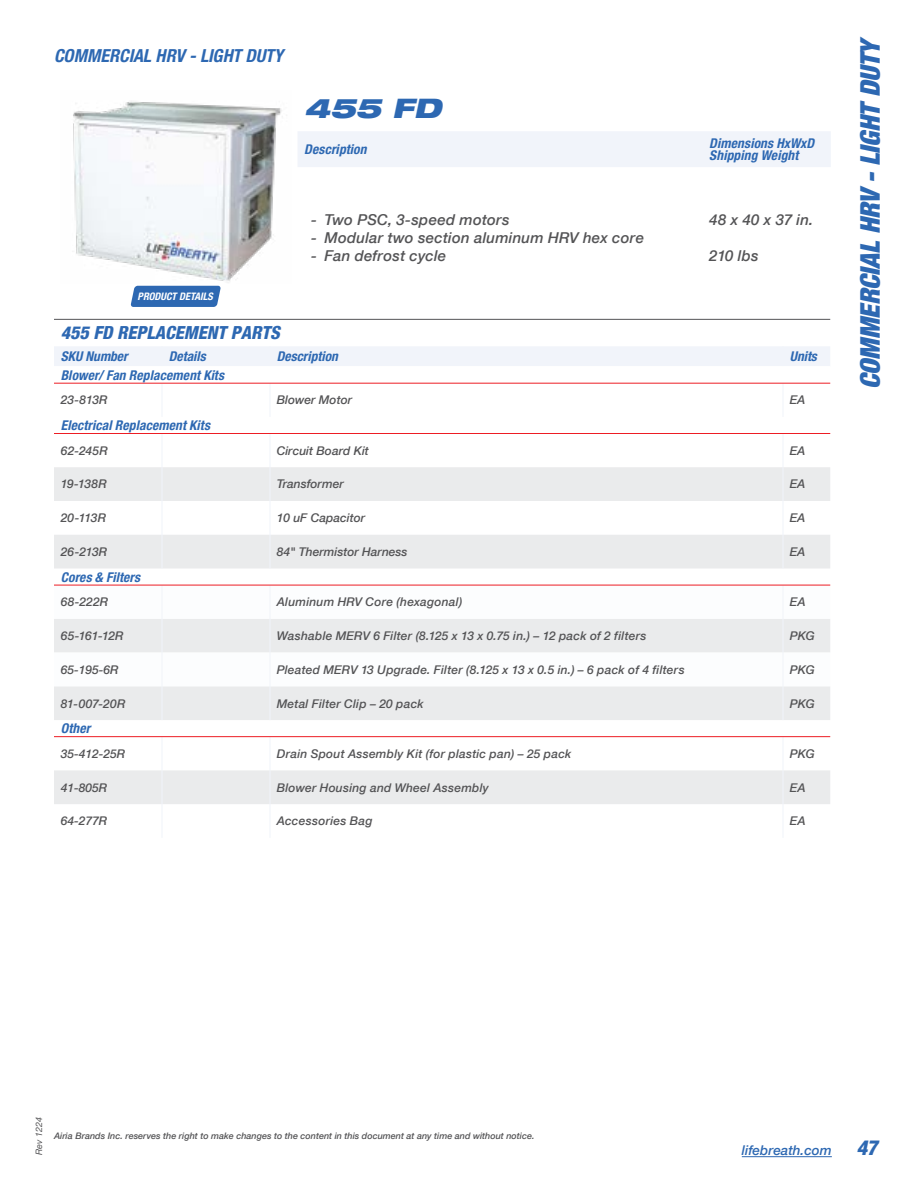
<style>
.page{position:relative;width:918px;height:1188px;background:#fff}
.page>*{position:absolute;margin:0;border:0;box-sizing:border-box;transform-origin:0 0}
.t1{font:27px "Helvetica Neue LTW06 97 Blk Cn Obl";color:#2d68b2}
.t2{font:27px "Helvetica Neue LTW06 93 Blk Ext Obl";color:#2d68b2}
.t3{font:18px "Helvetica Neue W01 77 Bd Cn Obl";letter-spacing:-.005em;color:#2d68b2}
.t4{font:18px "Helvetica Neue W01 87 Hv Cn Obl";color:#2d68b2}
.t5{font:15px "Helvetica Neue W01 66 Medium It";letter-spacing:.015em;color:#545456}
.t6{font:13.5px/12.8px "Helvetica Neue W01 77 Bd Cn Obl";letter-spacing:.01em;color:#2d68b2}
.t7{font:13.5px "Helvetica Neue W01 66 Medium It";color:#2d68b2}
.t8{font:12px "Helvetica Neue W01 66 Medium It";letter-spacing:.015em;color:#545456}
.t9{font:10.35px "Helvetica Neue W01 77 Bd Cn Obl";color:#fff}
.t10{font:9px "Helvetica Neue W01 66 Medium It";color:#545456}
.t11{font:italic 9px "Helvetica Neue LT Std";color:#545456}
.s1{font-family:"Helvetica Neue W01 87 Hv Cn Obl";font-size:21px}
</style>
<div class="page">
<hr style="left:742px;top:1156px;width:90px;height:1px;background:#2d68b2">
<div style="left:298px;top:131px;width:533px;height:36px;background:#f1f4fa"></div>
<img style="left:73px;top:101px;width:209px;height:180px">
<svg style="left:54px;top:467px;width:776px;height:337px;fill:#eaebec"></svg>
<svg style="left:54px;top:586px;width:776px;height:100px"></svg>
<div style="left:54px;top:346px;width:776px;height:20px;background:#f1f4fa"></div>
<hr style="left:162px;top:383px;width:1px;height:34px;background:#f1f4fa">
<hr style="left:270px;top:383px;width:1px;height:34px;background:#f1f4fa">
<hr style="left:783px;top:383px;width:1px;height:34px;background:#f1f4fa">
<hr style="left:162px;top:434px;width:1px;height:33px;background:#f1f4fa">
<hr style="left:270px;top:434px;width:1px;height:33px;background:#f1f4fa">
<hr style="left:783px;top:434px;width:1px;height:33px;background:#f1f4fa">
<hr style="left:162px;top:467px;width:1px;height:34px;background:#f1f4fa">
<hr style="left:270px;top:467px;width:1px;height:34px;background:#f1f4fa">
<hr style="left:783px;top:467px;width:1px;height:34px;background:#f1f4fa">
<hr style="left:162px;top:501px;width:1px;height:34px;background:#f1f4fa">
<hr style="left:270px;top:501px;width:1px;height:34px;background:#f1f4fa">
<hr style="left:783px;top:501px;width:1px;height:34px;background:#f1f4fa">
<hr style="left:162px;top:535px;width:1px;height:34px;background:#f1f4fa">
<hr style="left:270px;top:535px;width:1px;height:34px;background:#f1f4fa">
<hr style="left:783px;top:535px;width:1px;height:34px;background:#f1f4fa">
<hr style="left:162px;top:585px;width:1px;height:34px;background:#f1f4fa">
<hr style="left:270px;top:585px;width:1px;height:34px;background:#f1f4fa">
<hr style="left:783px;top:585px;width:1px;height:34px;background:#f1f4fa">
<hr style="left:162px;top:619px;width:1px;height:34px;background:#f1f4fa">
<hr style="left:270px;top:619px;width:1px;height:34px;background:#f1f4fa">
<hr style="left:783px;top:619px;width:1px;height:34px;background:#f1f4fa">
<hr style="left:162px;top:653px;width:1px;height:33px;background:#f1f4fa">
<hr style="left:270px;top:653px;width:1px;height:33px;background:#f1f4fa">
<hr style="left:783px;top:653px;width:1px;height:33px;background:#f1f4fa">
<hr style="left:162px;top:686px;width:1px;height:34px;background:#f1f4fa">
<hr style="left:270px;top:686px;width:1px;height:34px;background:#f1f4fa">
<hr style="left:783px;top:686px;width:1px;height:34px;background:#f1f4fa">
<hr style="left:162px;top:737px;width:1px;height:33px;background:#f1f4fa">
<hr style="left:270px;top:737px;width:1px;height:33px;background:#f1f4fa">
<hr style="left:783px;top:737px;width:1px;height:33px;background:#f1f4fa">
<hr style="left:162px;top:770px;width:1px;height:34px;background:#f1f4fa">
<hr style="left:270px;top:770px;width:1px;height:34px;background:#f1f4fa">
<hr style="left:783px;top:770px;width:1px;height:34px;background:#f1f4fa">
<hr style="left:162px;top:804px;width:1px;height:34px;background:#f1f4fa">
<hr style="left:270px;top:804px;width:1px;height:34px;background:#f1f4fa">
<hr style="left:783px;top:804px;width:1px;height:34px;background:#f1f4fa">
<hr style="left:54px;top:736px;width:108px;height:1px;background:#ed1d24">
<hr style="left:162px;top:736px;width:108px;height:1px;background:#ed1d24">
<hr style="left:270px;top:736px;width:513px;height:1px;background:#ed1d24">
<hr style="left:783px;top:736px;width:47px;height:1px;background:#ed1d24">
<hr style="left:54px;top:585px;width:108px;height:1px;background:#ed1d24">
<hr style="left:162px;top:585px;width:108px;height:1px;background:#ed1d24">
<hr style="left:270px;top:585px;width:513px;height:1px;background:#ed1d24">
<hr style="left:783px;top:585px;width:47px;height:1px;background:#ed1d24">
<hr style="left:54px;top:433px;width:108px;height:1px;background:#ed1d24">
<hr style="left:162px;top:433px;width:108px;height:1px;background:#ed1d24">
<hr style="left:270px;top:433px;width:513px;height:1px;background:#ed1d24">
<hr style="left:783px;top:433px;width:47px;height:1px;background:#ed1d24">
<hr style="left:54px;top:383px;width:108px;height:1px;background:#ed1d24">
<hr style="left:162px;top:383px;width:108px;height:1px;background:#ed1d24">
<hr style="left:270px;top:383px;width:513px;height:1px;background:#ed1d24">
<hr style="left:783px;top:383px;width:47px;height:1px;background:#ed1d24">
<hr style="left:54px;top:319px;width:108px;height:1px;background:#545456">
<hr style="left:162px;top:319px;width:108px;height:1px;background:#545456">
<hr style="left:270px;top:319px;width:513px;height:1px;background:#545456">
<hr style="left:783px;top:319px;width:47px;height:1px;background:#545456">
<svg style="left:131px;top:286px;width:90px;height:21px;background:#366fb5"></svg>
<h2 class="t3" style="left:54px;top:44px;width:231px">COMMERCIAL HRV - LIGHT DUTY</h2>
<h1 class="t2" style="left:304px;top:91px;width:139px">455 FD</h1>
<p class="t6" style="left:304px;top:143px;width:64px">Description</p>
<p class="t6" style="left:709px;top:136px;width:106px">Dimensions HxWxD<br>Shipping Weight</p>
<p class="t9" style="left:138px;top:290px;width:77px">PRODUCT DETAILS</p>
<p class="t5" style="left:311px;top:211px;width:200px">- Two PSC, 3-speed motors</p>
<p class="t5" style="left:311px;top:229px;width:335px">- Modular two section aluminum HRV hex core</p>
<p class="t5" style="left:311px;top:247px;width:137px">- Fan defrost cycle</p>
<p class="t5" style="left:709px;top:211px;width:106px">48 x 40 x 37 in.</p>
<p class="t5" style="left:709px;top:247px;width:51px">210 lbs</p>
<h2 class="t4" style="left:61px;top:322px;width:221px">455 FD REPLACEMENT PARTS</h2>
<p class="t6" style="left:61px;top:350px;width:68px">SKU Number</p>
<p class="t6" style="left:169px;top:350px;width:38px">Details</p>
<p class="t6" style="left:277px;top:350px;width:63px">Description</p>
<p class="t6" style="left:790px;top:350px;width:29px">Units</p>
<p class="t6" style="left:61px;top:369px;width:165px">Blower/ Fan Replacement Kits</p>
<p class="t8" style="left:61px;top:393px;width:48px">23-813R</p>
<p class="t8" style="left:277px;top:393px;width:77px">Blower Motor</p>
<p class="t8" style="left:790px;top:393px;width:17px">EA</p>
<p class="t6" style="left:61px;top:419px;width:151px">Electrical Replacement Kits</p>
<p class="t8" style="left:61px;top:443px;width:49px">62-245R</p>
<p class="t8" style="left:277px;top:443px;width:94px">Circuit Board Kit</p>
<p class="t8" style="left:790px;top:443px;width:17px">EA</p>
<p class="t8" style="left:61px;top:477px;width:48px">19-138R</p>
<p class="t8" style="left:277px;top:477px;width:69px">Transformer</p>
<p class="t8" style="left:790px;top:477px;width:17px">EA</p>
<p class="t8" style="left:61px;top:511px;width:47px">20-113R</p>
<p class="t8" style="left:277px;top:511px;width:90px">10 uF Capacitor</p>
<p class="t8" style="left:790px;top:511px;width:17px">EA</p>
<p class="t8" style="left:61px;top:544px;width:48px">26-213R</p>
<p class="t8" style="left:277px;top:544px;width:132px">84" Thermistor Harness</p>
<p class="t8" style="left:790px;top:544px;width:17px">EA</p>
<p class="t6" style="left:61px;top:571px;width:81px">Cores &amp; Filters</p>
<p class="t8" style="left:61px;top:595px;width:49px">68-222R</p>
<p class="t8" style="left:277px;top:595px;width:187px">Aluminum HRV Core (hexagonal)</p>
<p class="t8" style="left:790px;top:595px;width:18px">EA</p>
<p class="t8" style="left:61px;top:629px;width:64px">65-161-12R</p>
<p class="t8" style="left:277px;top:629px;width:371px">Washable MERV 6 Filter (8.125 x 13 x 0.75 in.) – 12 pack of 2 filters</p>
<p class="t8" style="left:790px;top:629px;width:27px">PKG</p>
<p class="t8" style="left:61px;top:662px;width:59px">65-195-6R</p>
<p class="t8" style="left:277px;top:662px;width:410px">Pleated MERV 13 Upgrade. Filter (8.125 x 13 x 0.5 in.) – 6 pack of 4 filters</p>
<p class="t8" style="left:790px;top:662px;width:27px">PKG</p>
<p class="t8" style="left:61px;top:696px;width:66px">81-007-20R</p>
<p class="t8" style="left:277px;top:696px;width:149px">Metal Filter Clip – 20 pack</p>
<p class="t8" style="left:790px;top:696px;width:27px">PKG</p>
<p class="t6" style="left:61px;top:722px;width:31px">Other</p>
<p class="t8" style="left:61px;top:746px;width:66px">35-412-25R</p>
<p class="t8" style="left:277px;top:746px;width:296px">Drain Spout Assembly Kit (for plastic pan) – 25 pack</p>
<p class="t8" style="left:790px;top:746px;width:27px">PKG</p>
<p class="t8" style="left:61px;top:780px;width:48px">41-805R</p>
<p class="t8" style="left:277px;top:780px;width:214px">Blower Housing and Wheel Assembly</p>
<p class="t8" style="left:790px;top:780px;width:18px">EA</p>
<p class="t8" style="left:61px;top:814px;width:48px">64-277R</p>
<p class="t8" style="left:277px;top:814px;width:97px">Accessories Bag</p>
<p class="t8" style="left:790px;top:814px;width:18px">EA</p>
<h1 class="t1" style="left:854px;top:389px;width:355px;rotate:-90deg">COMMERCIAL HRV - LIGHT DUTY</h1>
<p class="t11" style="left:33px;top:1155px;width:39px;rotate:-90deg">Rev 1224</p>
<p class="t10" style="left:54px;top:1130px;width:482px">Airia Brands Inc. reserves the right to make changes to the content in this document at any time and without notice.</p>
<p class="t7" style="left:742px;top:1142px;width:137px">lifebreath.com <span class="s1">47</span></p>
</div>
